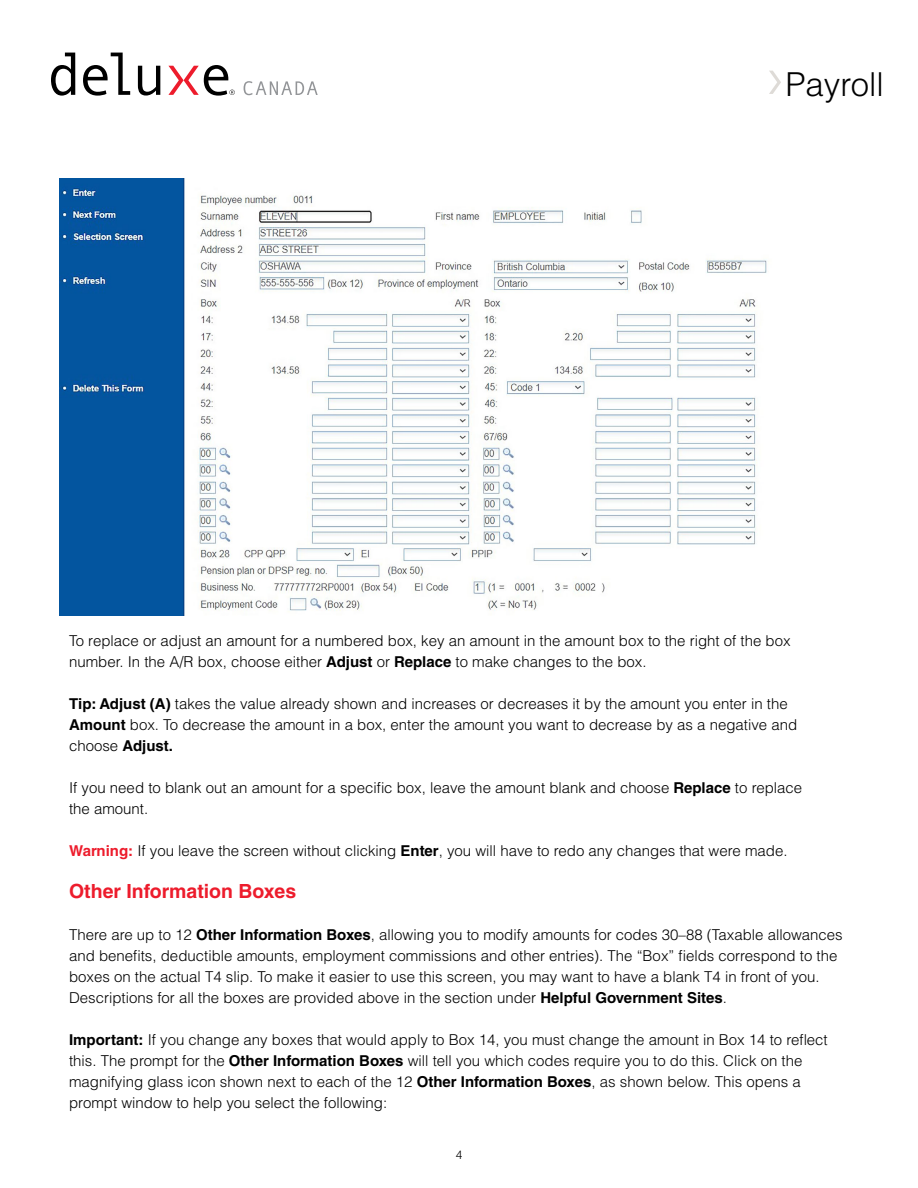
<style>
.page{position:relative;width:918px;height:1188px;background:#fff}
.page>*{position:absolute;margin:0;border:0;box-sizing:border-box;transform-origin:0 0}
.t1{font:300 33px "Helvetica LT Std";color:#000}
.t2{font:700 19.5px "Helvetica LT Std";color:#ed1c2c}
.t3{font:300 15px/21px "Helvetica LT Std";color:#000}
.t4{font:300 12px "Helvetica LT Std";color:#000}
.s1{font-weight:700}
.s2{font-weight:700;color:#ed1c2c}
</style>
<div class="page">
<img style="left:60px;top:179px;width:707px;height:437px">
<svg style="left:244px;top:81px;width:74px;height:14px"></svg>
<svg style="left:51px;top:53px;width:24px;height:43px"></svg>
<svg style="left:83px;top:53px;width:47px;height:43px"></svg>
<svg style="left:138px;top:66px;width:22px;height:30px"></svg>
<svg style="left:168px;top:65px;width:67px;height:31px"></svg>
<svg style="left:769px;top:71px;width:12px;height:23px"></svg>
<h1 class="t1" style="left:785px;top:63px;width:100px">Payroll</h1>
<p class="t3" style="left:69px;top:630px;width:723px">To replace or adjust an amount for a numbered box, key an amount in the amount box to the right of the box number. In the A/R box, choose either <span class="s1">Adjust</span> or <span class="s1">Replace</span> to make changes to the box.</p>
<p class="t3" style="left:69px;top:693px;width:730px"><span class="s1">Tip: Adjust (A)</span> takes the value already shown and increases or decreases it by the amount you enter in the<br><span class="s1">Amount</span> box. To decrease the amount in a box, enter the amount you want to decrease by as a negative and choose <span class="s1">Adjust.</span></p>
<p class="t3" style="left:69px;top:777px;width:735px">If you need to blank out an amount for a specific box, leave the amount blank and choose <span class="s1">Replace</span> to replace the amount.</p>
<p class="t3" style="left:69px;top:840px;width:720px"><span class="s2">Warning:</span> If you leave the screen without clicking <span class="s1">Enter</span>, you will have to redo any changes that were made.</p>
<h2 class="t2" style="left:69px;top:879px;width:229px">Other Information Boxes</h2>
<p class="t3" style="left:69px;top:924px;width:775px">There are up to 12 <span class="s1">Other Information Boxes</span>, allowing you to modify amounts for codes 30–88 (Taxable allowances and benefits, deductible amounts, employment commissions and other entries). The “Box” fields correspond to the boxes on the actual T4 slip. To make it easier to use this screen, you may want to have a blank T4 in front of you.<br>Descriptions for all the boxes are provided above in the section under <span class="s1">Helpful Government Sites</span>.</p>
<p class="t3" style="left:69px;top:1029px;width:760px"><span class="s1">Important:</span> If you change any boxes that would apply to Box 14, you must change the amount in Box 14 to reflect this. The prompt for the <span class="s1">Other Information Boxes</span> will tell you which codes require you to do this. Click on the magnifying glass icon shown next to each of the 12 <span class="s1">Other Information Boxes</span>, as shown below. This opens a prompt window to help you select the following:</p>
<p class="t4" style="left:456px;top:1147px;width:8px">4</p>
</div>
